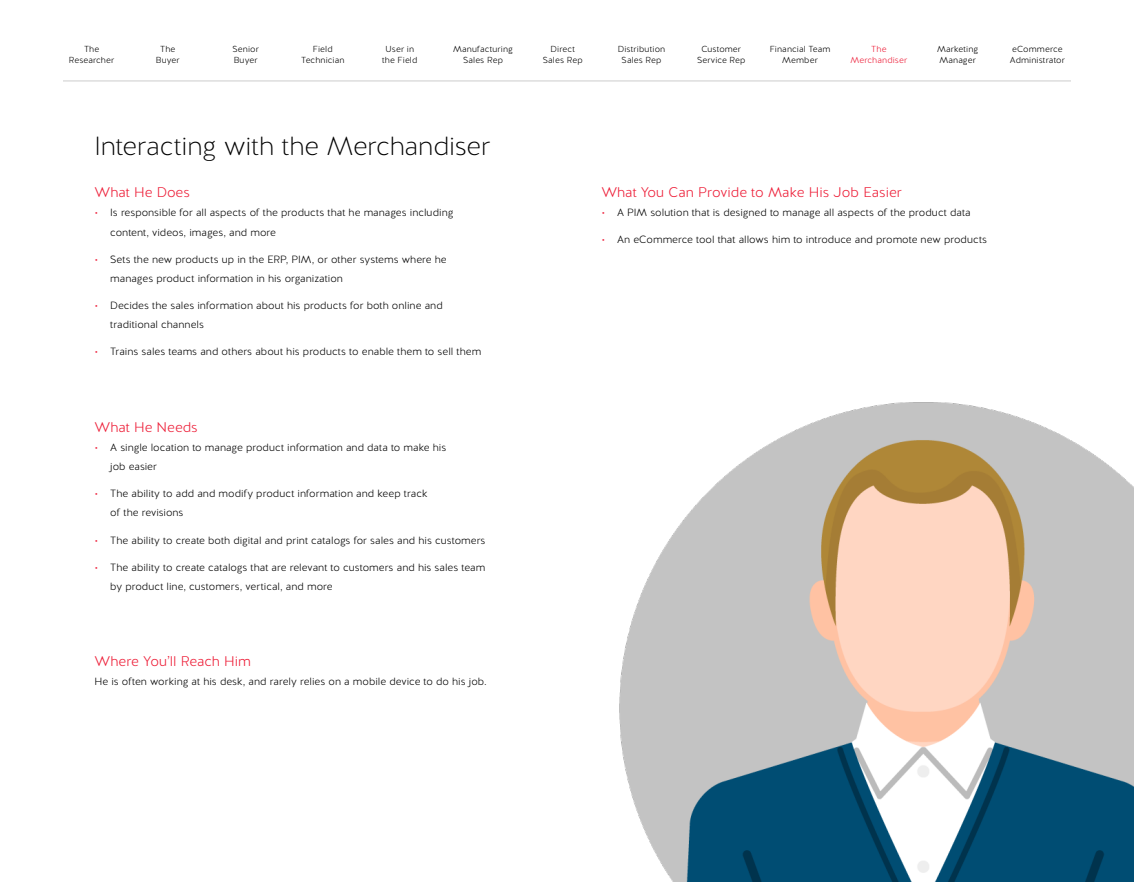
<style>
.page{position:relative;width:1134px;height:882px;background:#fff}
.page>*{position:absolute;margin:0;border:0;box-sizing:border-box;transform-origin:0 0}
.t1{font:200 26.25px "Halis R";letter-spacing:-.005em;color:#000}
.t2{font:300 14px "Halis R";color:#ed1c36}
.t3{font:300 10.5px/19.2px "Halis R";letter-spacing:.005em;color:#000}
.t4{font:300 8.75px/10.5px "Halis R";letter-spacing:.01em;color:#000;text-align:center}
.t5{font:300 8.75px/10.5px "Halis R";letter-spacing:.01em;color:#ed1a35;text-align:center}
.s1{color:#ed1a35}
</style>
<div class="page">
<img style="left:619px;top:402px;width:515px;height:480px">
<hr style="left:63px;top:80px;width:1008px;height:1px;background:#ccc">
<p class="t4" style="left:69px;top:44px;width:47px">The<br>Researcher</p>
<p class="t4" style="left:156px;top:44px;width:25px">The<br>Buyer</p>
<p class="t4" style="left:233px;top:44px;width:28px;text-align:left">Senior<br>Buyer</p>
<p class="t4" style="left:301px;top:44px;width:45px">Field<br>Technician</p>
<p class="t4" style="left:382px;top:44px;width:37px">User in the Field</p>
<p class="t4" style="left:453px;top:44px;width:61px">Manufacturing<br>Sales Rep</p>
<p class="t4" style="left:543px;top:44px;width:41px">Direct<br>Sales Rep</p>
<p class="t4" style="left:618px;top:44px;width:49px">Distribution<br>Sales Rep</p>
<p class="t4" style="left:697px;top:44px;width:50px">Customer<br>Service Rep</p>
<p class="t4" style="left:770px;top:44px;width:62px">Financial Team<br>Member</p>
<p class="t5" style="left:851px;top:44px;width:58px">The<br>Merchandiser</p>
<p class="t4" style="left:937px;top:44px;width:43px;text-align:left">Marketing<br>Manager</p>
<p class="t4" style="left:1010px;top:44px;width:57px;text-align:left">eCommerce<br>Administrator</p>
<p class="t1" style="left:94px;top:129px;width:398px">Interacting with the Merchandiser</p>
<p class="t2" style="left:94px;top:184px;width:97px">What He Does</p>
<p class="t3" style="left:110px;top:203px;width:345px;text-indent:-16px"><span class="s1">•</span> Is responsible for all aspects of the products that he manages including content, videos, images, and more</p>
<p class="t3" style="left:110px;top:250px;width:338px;text-indent:-16px"><span class="s1">•</span> Sets the new products up in the ERP, PIM, or other systems where he manages product information in his organization</p>
<p class="t3" style="left:110px;top:296px;width:334px;text-indent:-16px"><span class="s1">•</span> Decides the sales information about his products for both online and traditional channels</p>
<p class="t3" style="left:94px;top:343px;width:388px"><span class="s1">•</span> Trains sales teams and others about his products to enable them to sell them</p>
<p class="t2" style="left:94px;top:418px;width:105px">What He Needs</p>
<p class="t3" style="left:110px;top:438px;width:338px;text-indent:-16px"><span class="s1">•</span> A single location to manage product information and data to make his job easier</p>
<p class="t3" style="left:110px;top:484px;width:319px;text-indent:-16px"><span class="s1">•</span> The ability to add and modify product information and keep track of the revisions</p>
<p class="t3" style="left:94px;top:531px;width:393px"><span class="s1">•</span> The ability to create both digital and print catalogs for sales and his customers</p>
<p class="t3" style="left:110px;top:558px;width:377px;text-indent:-16px"><span class="s1">•</span> The ability to create catalogs that are relevant to customers and his sales team by product line, customers, vertical, and more</p>
<p class="t2" style="left:94px;top:653px;width:158px">Where You’ll Reach Him</p>
<p class="t3" style="left:94px;top:672px;width:394px">He is often working at his desk, and rarely relies on a mobile device to do his job.</p>
<p class="t2" style="left:601px;top:184px;width:302px">What You Can Provide to Make His Job Easier</p>
<p class="t3" style="left:601px;top:203px;width:371px"><span class="s1">•</span> A PIM solution that is designed to manage all aspects of the product data</p>
<p class="t3" style="left:601px;top:231px;width:387px"><span class="s1">•</span> An eCommerce tool that allows him to introduce and promote new products</p>
</div>
